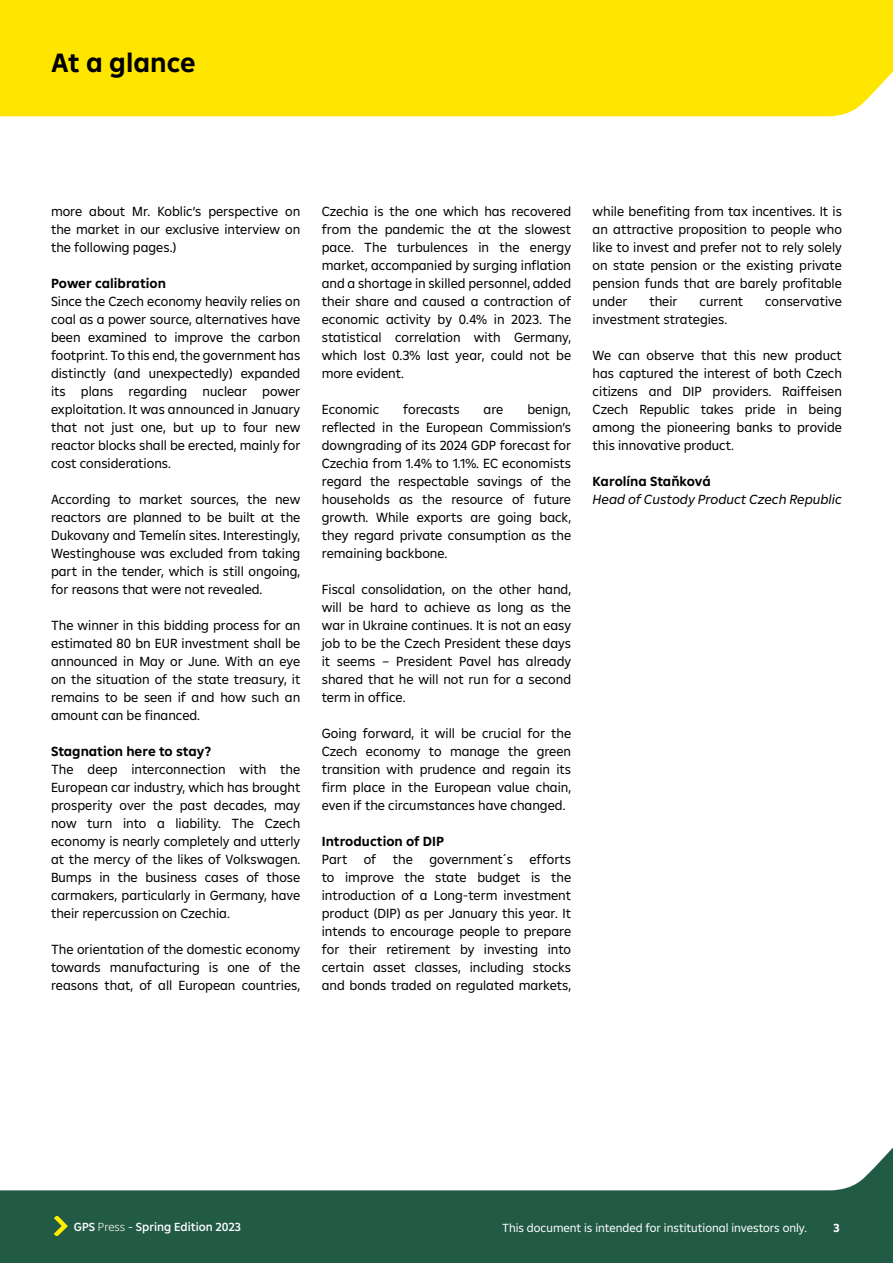
<style>
.page{position:relative;width:893px;height:1263px;background:#fff}
.page>*{position:absolute;margin:0;border:0;box-sizing:border-box;transform-origin:0 0}
.t1{font:700 27px "Amalia";color:#000}
.t2{font:13.5px/18px "Amalia";color:#000;text-align:justify}
.t3{font:700 13.5px "Amalia";color:#000}
.t4{font:italic 13.5px "Amalia";color:#000}
.t5{font:12px "Amalia";color:#fff}
.t6{font:500 12px "Amalia";color:#fff}
.t7{font:700 12px "Amalia";color:#fff}
.s1{font-weight:300}
.s2{font-weight:400}
</style>
<div class="page">
<div style="left:0;top:0;width:893px;height:116px;background:#fee600"></div>
<svg style="left:0;top:1147px;width:893px;height:116px;fill:#225b45"></svg>
<svg style="left:54px;top:1216px;width:14px;height:20px"></svg>
<h1 class="t1" style="left:51px;top:44px;width:146px">At a glance</h1>
<p class="t2" style="left:51px;top:202px;width:251px">more about Mr. Koblic’s perspective on the market in our exclusive interview on the following pages.)</p>
<p class="t3" style="left:51px;top:274px;width:116px">Power calibration</p>
<p class="t2" style="left:51px;top:292px;width:251px">Since the Czech economy heavily relies on coal as a power source, alternatives have been examined to improve the carbon footprint. To this end, the government has distinctly (and unexpectedly) expanded its plans regarding nuclear power exploitation. It was announced in January that not just one, but up to four new reactor blocks shall be erected, mainly for cost considerations.</p>
<p class="t2" style="left:51px;top:490px;width:251px">According to market sources, the new reactors are planned to be built at the Dukovany and Temelín sites. Interestingly, Westinghouse was excluded from taking part in the tender, which is still ongoing, for reasons that were not revealed.</p>
<p class="t2" style="left:51px;top:616px;width:251px">The winner in this bidding process for an estimated 80 bn EUR investment shall be announced in May or June. With an eye on the situation of the state treasury, it remains to be seen if and how such an amount can be financed.</p>
<p class="t3" style="left:51px;top:742px;width:162px">Stagnation here to stay?</p>
<p class="t2" style="left:51px;top:760px;width:251px">The deep interconnection with the European car industry, which has brought prosperity over the past decades, may now turn into a liability. The Czech economy is nearly completely and utterly at the mercy of the likes of Volkswagen.<br>Bumps in the business cases of those carmakers, particularly in Germany, have their repercussion on Czechia.</p>
<p class="t2" style="left:51px;top:940px;width:251px">The orientation of the domestic economy towards manufacturing is one of the reasons that, of all European countries,</p>
<p class="t2" style="left:322px;top:202px;width:251px">Czechia is the one which has recovered from the pandemic the at the slowest pace. The turbulences in the energy market, accompanied by surging inflation and a shortage in skilled personnel, added their share and caused a contraction of economic activity by 0.4% in 2023. The statistical correlation with Germany, which lost 0.3% last year, could not be more evident.</p>
<p class="t2" style="left:322px;top:400px;width:59px">Economic</p>
<p class="t2" style="left:403px;top:400px;width:58px">forecasts</p>
<p class="t2" style="left:484px;top:400px;width:21px">are</p>
<p class="t2" style="left:322px;top:400px;width:251px;text-indent:205px">benign, reflected in the European Commission’s downgrading of its 2024 GDP forecast for Czechia from 1.4% to 1.1%. EC economists regard the respectable savings of the households as the resource of future growth. While exports are going back, they regard private consumption as the remaining backbone.</p>
<p class="t2" style="left:322px;top:580px;width:251px">Fiscal consolidation, on the other hand, will be hard to achieve as long as the war in Ukraine continues. It is not an easy job to be the Czech President these days it seems – President Pavel has already shared that he will not run for a second term in office.</p>
<p class="t2" style="left:322px;top:724px;width:251px">Going forward, it will be crucial for the Czech economy to manage the green transition with prudence and regain its firm place in the European value chain, even if the circumstances have changed.</p>
<p class="t3" style="left:322px;top:832px;width:124px">Introduction of DIP</p>
<p class="t2" style="left:322px;top:849px;width:251px">Part of the government´s efforts to improve the state budget is the introduction of a Long-term investment product (DIP) as per January this year. It intends to encourage people to prepare for their retirement by investing into certain asset classes, including stocks and bonds traded on regulated markets,</p>
<p class="t2" style="left:593px;top:201px;width:251px">while benefiting from tax incentives. It is an attractive proposition to people who like to invest and prefer not to rely solely on state pension or the existing private pension funds that are barely profitable under</p>
<p class="t2" style="left:649px;top:291px;width:30px">their</p>
<p class="t2" style="left:699px;top:291px;width:45px">current</p>
<p class="t2" style="left:765px;top:291px;width:78px">conservative</p>
<p class="t2" style="left:593px;top:309px;width:136px">investment strategies.</p>
<p class="t2" style="left:593px;top:345px;width:251px">We can observe that this new product has captured the interest of both Czech citizens and DIP providers. Raiffeisen Czech Republic takes pride in being among the pioneering banks to provide this innovative product.</p>
<p class="t3" style="left:593px;top:472px;width:120px">Karolína Staňková</p>
<p class="t4" style="left:593px;top:490px;width:251px">Head of Custody Product Czech Republic</p>
<p class="t6" style="left:74px;top:1218px;width:169px">GPS <span class="s1">Press</span> <span class="s2">-</span> Spring Edition 2023</p>
<p class="t5" style="left:502px;top:1220px;width:306px">This document is intended for institutional investors only.</p>
<p class="t7" style="left:833px;top:1219px;width:8px">3</p>
</div>
